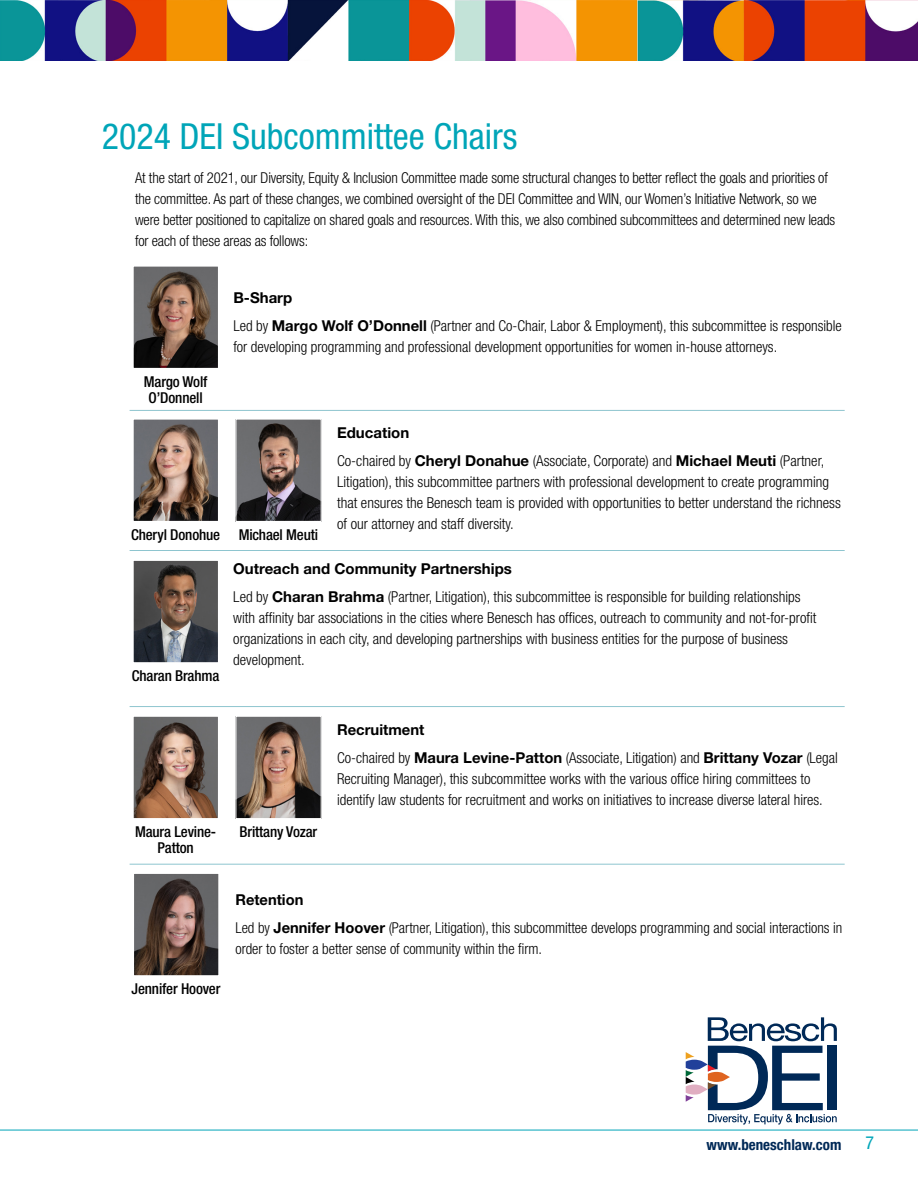
<style>
.page{position:relative;width:918px;height:1188px;background:#fff}
.page>*{position:absolute;margin:0;border:0;box-sizing:border-box;transform-origin:0 0}
.t1{font:condensed 36px "Helvetica Neue LT Std";color:#00a5b8}
.t2{font:condensed 18px "Helvetica Neue LT Std";color:#00a5b8}
.t3{font:300 condensed 15px/21px "Helvetica Neue LT Std";color:#000}
.t4{font:500 condensed 15px/16.5px "Helvetica Neue";letter-spacing:-.01em;color:#000;text-align:center}
.t5{font:700 condensed 15px "Helvetica Neue LT Com";color:#002957}
.s1{font-weight:700;font-stretch:normal}
</style>
<div class="page">
<svg style="left:686px;top:1017px;width:151px;height:108px"></svg>
<hr style="left:0;top:1130px;width:918px;height:1px;background:#00a5b8">
<img style="left:0;top:0;width:918px;height:60px">
<img style="left:135px;top:268px;width:82px;height:99px">
<div style="left:133px;top:266px;width:86px;height:103px;border:1px solid #fff"></div>
<img style="left:135px;top:420px;width:82px;height:100px">
<div style="left:133px;top:418px;width:86px;height:104px;border:1px solid #fff"></div>
<img style="left:237px;top:420px;width:83px;height:100px">
<div style="left:235px;top:418px;width:87px;height:104px;border:1px solid #fff"></div>
<img style="left:135px;top:562px;width:82px;height:99px">
<div style="left:133px;top:560px;width:86px;height:103px;border:1px solid #fff"></div>
<hr style="left:130px;top:410px;width:715px;height:1px;background:#8ec5cf">
<hr style="left:130px;top:550px;width:715px;height:1px;background:#8ec5cf">
<hr style="left:130px;top:706px;width:715px;height:1px;background:#8ec5cf">
<img style="left:135px;top:718px;width:82px;height:99px">
<div style="left:133px;top:716px;width:86px;height:103px;border:1px solid #fff"></div>
<img style="left:237px;top:718px;width:83px;height:99px">
<div style="left:235px;top:716px;width:87px;height:103px;border:1px solid #fff"></div>
<hr style="left:130px;top:864px;width:715px;height:1px;background:#8ec5cf">
<img style="left:135px;top:875px;width:82px;height:99px">
<div style="left:133px;top:873px;width:86px;height:103px;border:1px solid #fff"></div>
<h1 class="t1" style="left:102px;top:115px;width:417px">2024 DEI Subcommittee Chairs</h1>
<p class="t3" style="left:135px;top:167px;width:702px">At the start of 2021, our Diversity, Equity &amp; Inclusion Committee made some structural changes to better reflect the goals and priorities of the committee. As part of these changes, we combined oversight of the DEI Committee and WIN, our Women’s Initiative Network, so we were better positioned to capitalize on shared goals and resources. With this, we also combined subcommittees and determined new leads for each of these areas as follows:</p>
<p class="t4" style="left:144px;top:373px;width:65px">Margo Wolf<br>O’Donnell</p>
<p class="t3" style="left:233px;top:284px;width:610px;line-height:27.8px"><span class="s1">B-Sharp<br></span>Led by <span class="s1">Margo Wolf O’Donnell</span> (Partner and Co-Chair, Labor &amp; Employment), this subcommittee is responsible</p>
<p class="t3" style="left:233px;top:336px;width:545px">for developing programming and professional development opportunities for women in-house attorneys.</p>
<p class="t3" style="left:337px;top:419px;width:489px;line-height:27.8px"><span class="s1">Education<br></span>Co-chaired by <span class="s1">Cheryl Donahue</span> (Associate, Corporate) and <span class="s1">Michael Meuti</span> (Partner,</p>
<p class="t3" style="left:337px;top:471px;width:505px">Litigation), this subcommittee partners with professional development to create programming that ensures the Benesch team is provided with opportunities to better understand the richness of our attorney and staff diversity.</p>
<p class="t3" style="left:233px;top:555px;width:569px;line-height:27.8px"><span class="s1">Outreach and Community Partnerships<br></span>Led by <span class="s1">Charan Brahma</span> (Partner, Litigation), this subcommittee is responsible for building relationships</p>
<p class="t3" style="left:233px;top:607px;width:585px">with affinity bar associations in the cities where Benesch has offices, outreach to community and not-for-profit organizations in each city, and developing partnerships with business entities for the purpose of business development.</p>
<p class="t4" style="left:131px;top:526px;width:189px">Cheryl Donohue Michael Meuti</p>
<p class="t4" style="left:132px;top:667px;width:89px">Charan Brahma</p>
<p class="t4" style="left:135px;top:823px;width:83px">Maura Levine-<br>Patton</p>
<p class="t4" style="left:240px;top:823px;width:79px">Brittany Vozar</p>
<p class="t3" style="left:337px;top:716px;width:502px;line-height:27.8px"><span class="s1">Recruitment<br></span>Co-chaired by <span class="s1">Maura Levine-Patton</span> (Associate, Litigation) and <span class="s1">Brittany Vozar</span> (Legal</p>
<p class="t3" style="left:337px;top:768px;width:487px">Recruiting Manager), this subcommittee works with the various office hiring committees to identify law students for recruitment and works on initiatives to increase diverse lateral hires.</p>
<p class="t4" style="left:132px;top:980px;width:90px">Jennifer Hoover</p>
<p class="t3" style="left:235px;top:886px;width:608px;line-height:27.8px"><span class="s1">Retention<br></span>Led by <span class="s1">Jennifer Hoover</span> (Partner, Litigation), this subcommittee develops programming and social interactions in</p>
<p class="t3" style="left:235px;top:938px;width:308px">order to foster a better sense of community within the firm.</p>
<p class="t5" style="left:707px;top:1136px;width:136px">www.beneschlaw.com</p>
<p class="t2" style="left:866px;top:1132px;width:10px">7</p>
</div>
